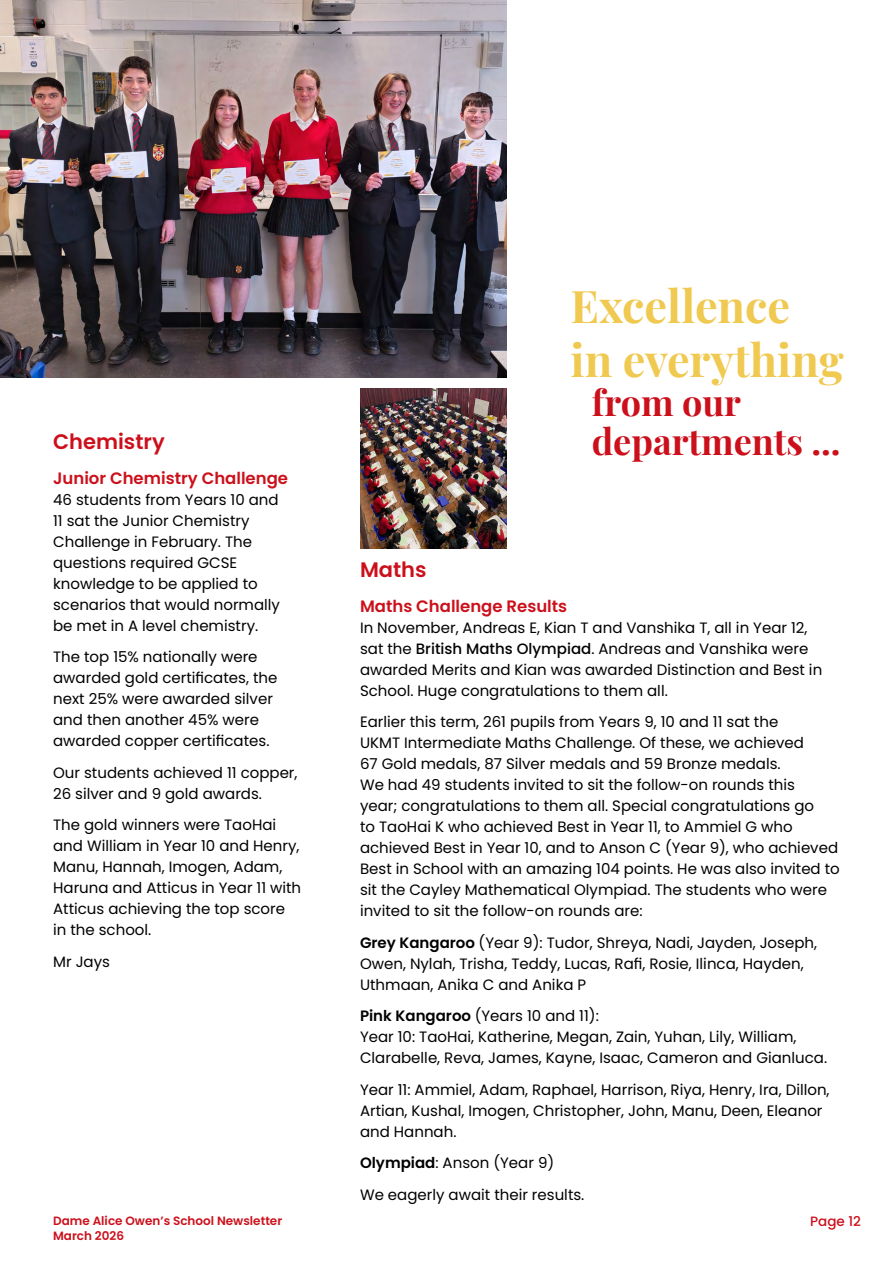
<style>
.page{position:relative;width:893px;height:1263px;background:#fff}
.page>*{position:absolute;margin:0;border:0;box-sizing:border-box;transform-origin:0 0}
.t1{font:700 45px/54px "Playfair Display";color:#f0c951}
.t2{font:700 36px/39px "Playfair Display";color:#cc101b}
.t3{font:600 21px "Poppins";color:#cc101b}
.t4{font:600 16.5px "Poppins";color:#cc101b}
.t5{font:15px/21px "Poppins";color:#000}
.t6{font:500 13.5px "Poppins";color:#cc101b}
.t7{font:600 12px "Poppins";color:#cc101b}
.s1{font-weight:500}
.s2{font-weight:600}
</style>
<div class="page">
<img style="left:0;top:0;width:507px;height:377px">
<img style="left:360px;top:388px;width:147px;height:161px">
<h3 class="t3" style="left:53px;top:430px;width:113px">Chemistry</h3>
<p class="t4" style="left:53px;top:469px;width:236px">Junior Chemistry Challenge</p>
<p class="t5" style="left:53px;top:489px;width:228px">46 students from Years 10 and<br>11 sat the Junior Chemistry<br>Challenge in February. The questions required GCSE knowledge to be applied to scenarios that would normally be met in A level chemistry.</p>
<p class="t5" style="left:53px;top:647px;width:226px">The top 15% nationally were awarded gold certificates, the next 25% were awarded silver and then another 45% were awarded copper certificates.</p>
<p class="t5" style="left:53px;top:762px;width:246px">Our students achieved 11 copper,<br>26 silver and 9 gold awards.</p>
<p class="t5" style="left:53px;top:815px;width:249px">The gold winners were TaoHai and William in Year 10 and Henry,<br>Manu, Hannah, Imogen, Adam,<br>Haruna and Atticus in Year 11 with<br>Atticus achieving the top score in the school.</p>
<p class="t5" style="left:53px;top:951px;width:58px">Mr Jays</p>
<h1 class="t1" style="left:570px;top:276px;width:275px">Excellence<br>in everything</h1>
<h2 class="t2" style="left:592px;top:380px;width:250px">from our departments ...</h2>
<h3 class="t3" style="left:360px;top:557px;width:68px">Maths</h3>
<p class="t4" style="left:360px;top:596px;width:209px">Maths Challenge Results</p>
<p class="t5" style="left:360px;top:617px;width:464px">In November, Andreas E, Kian T and Vanshika T, all in Year 12, sat the <span class="s1">British Maths Olympiad</span>. Andreas and Vanshika were awarded Merits and Kian was awarded Distinction and Best in School. Huge congratulations to them all.</p>
<p class="t5" style="left:360px;top:711px;width:481px">Earlier this term, 261 pupils from Years 9, 10 and 11 sat the<br>UKMT Intermediate Maths Challenge. Of these, we achieved<br>67 Gold medals, 87 Silver medals and 59 Bronze medals.<br>We had 49 students invited to sit the follow-on rounds this<br>year; congratulations to them all. Special congratulations go<br>to TaoHai K who achieved Best in Year 11, to Ammiel G who achieved Best in Year 10, and to Anson C (Year 9), who achieved Best in School with an amazing 104 points. He was also invited to sit the Cayley Mathematical Olympiad. The students who were invited to sit the follow-on rounds are:</p>
<p class="t5" style="left:360px;top:932px;width:459px"><span class="s2">Grey Kangaroo</span> (Year 9): Tudor, Shreya, Nadi, Jayden, Joseph,<br>Owen, Nylah, Trisha, Teddy, Lucas, Rafi, Rosie, Ilinca, Hayden,<br>Uthmaan, Anika C and Anika P</p>
<p class="t5" style="left:360px;top:1005px;width:469px"><span class="s2">Pink Kangaroo</span> (Years 10 and 11):<br>Year 10: TaoHai, Katherine, Megan, Zain, Yuhan, Lily, William,<br>Clarabelle, Reva, James, Kayne, Isaac, Cameron and Gianluca.</p>
<p class="t5" style="left:360px;top:1079px;width:471px">Year 11: Ammiel, Adam, Raphael, Harrison, Riya, Henry, Ira, Dillon,<br>Artian, Kushal, Imogen, Christopher, John, Manu, Deen, Eleanor and Hannah.</p>
<p class="t5" style="left:360px;top:1147px;width:226px;line-height:31.5px"><span class="s2">Olympiad</span>: Anson (Year 9)<br>We eagerly await their results.</p>
<p class="t7" style="left:53px;top:1213px;width:231px">Dame Alice Owen’s School Newsletter</p>
<p class="t6" style="left:810px;top:1213px;width:52px">Page 12</p>
<p class="t7" style="left:53px;top:1228px;width:72px">March 2026</p>
</div>
